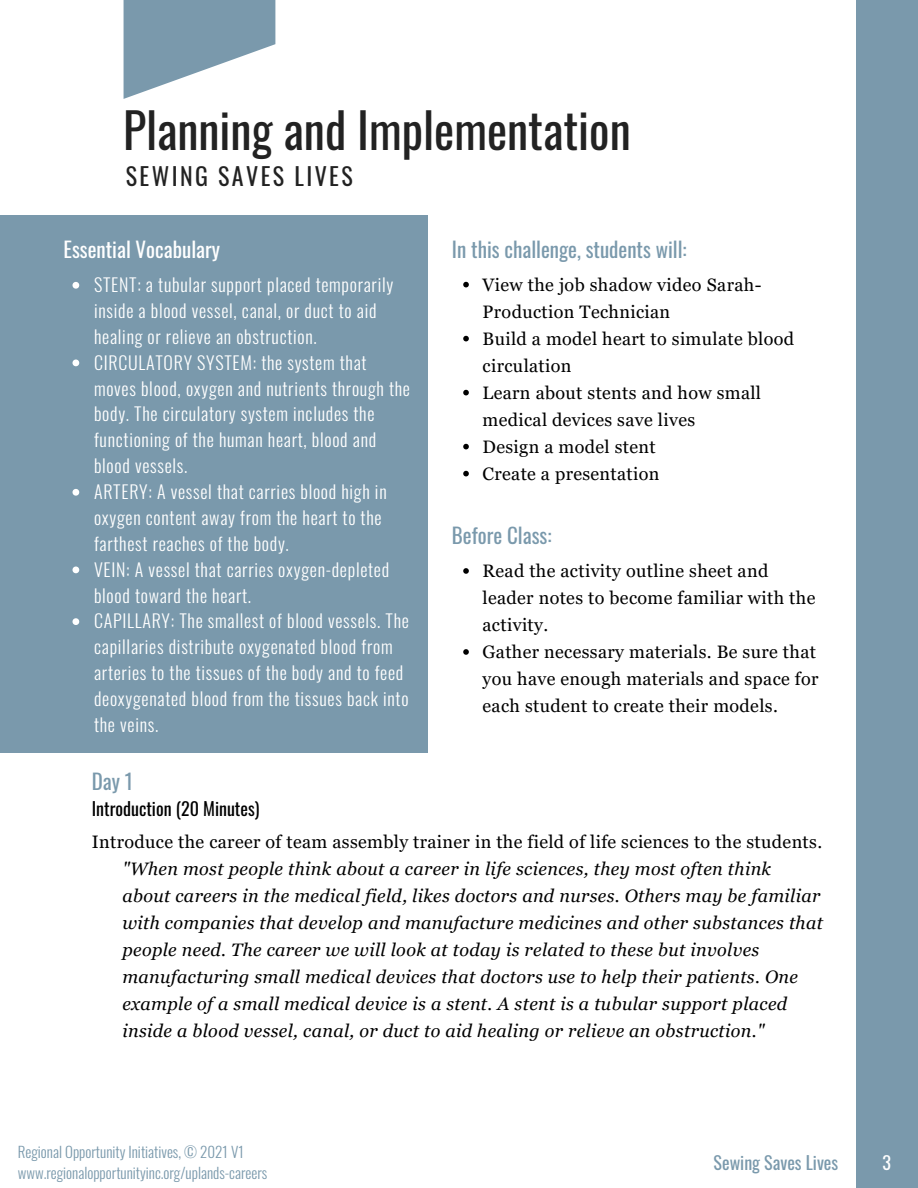
<style>
.page{position:relative;width:918px;height:1188px;background:#fff}
.page>*{position:absolute;margin:0;border:0;box-sizing:border-box;transform-origin:0 0}
.t1{font:48px "Oswald";color:#222}
.t2{font:24px "Oswald";letter-spacing:.1em;color:#222}
.t3{font:21px "Oswald";color:#7a99ac}
.t4{font:21px "Oswald";color:#fff}
.t5{font:300 18px/25.8px "Oswald";letter-spacing:.04em;color:#fff}
.t6{font:italic 18px/27px "Georgia Pro";letter-spacing:.02em;color:#000}
.t7{font:18px/27px "Georgia Pro";letter-spacing:.02em;color:#000}
.t8{font:18px "Oswald";color:#000}
.t9{font:18px "Oswald";color:#7a99ac}
.t10{font:18px "Oswald";color:#fff}
.t11{font:300 15px/20.2px "Oswald";color:#7a99ac}
</style>
<div class="page">
<svg style="left:463px;top:568px;width:6px;height:6px"></svg>
<svg style="left:463px;top:649px;width:6px;height:6px"></svg>
<div style="left:856px;top:0;width:62px;height:1188px;background:#7a99ac"></div>
<svg style="left:124px;top:0;width:151px;height:99px"></svg>
<div style="left:0;top:215px;width:428px;height:538px;background:#7a99ac"></div>
<svg style="left:73px;top:282px;width:6px;height:7px"></svg>
<svg style="left:73px;top:360px;width:6px;height:6px"></svg>
<svg style="left:73px;top:489px;width:6px;height:7px"></svg>
<svg style="left:73px;top:567px;width:6px;height:6px"></svg>
<svg style="left:73px;top:618px;width:6px;height:7px"></svg>
<svg style="left:463px;top:282px;width:6px;height:5px"></svg>
<svg style="left:463px;top:336px;width:6px;height:5px"></svg>
<svg style="left:463px;top:390px;width:6px;height:5px"></svg>
<svg style="left:463px;top:444px;width:6px;height:5px"></svg>
<svg style="left:463px;top:471px;width:6px;height:5px"></svg>
<p class="t1" style="left:123px;top:87px;width:509px">Planning and Implementation</p>
<p class="t2" style="left:126px;top:155px;width:228px">SEWING SAVES LIVES</p>
<p class="t4" style="left:64px;top:231px;width:158px">Essential Vocabulary</p>
<p class="t5" style="left:94px;top:270px;width:301px">STENT: a tubular support placed temporarily inside a blood vessel, canal, or duct to aid healing or relieve an obstruction.</p>
<p class="t5" style="left:94px;top:347px;width:318px">CIRCULATORY SYSTEM: the system that moves blood, oxygen and nutrients through the body. The circulatory system includes the functioning of the human heart, blood and blood vessels.</p>
<p class="t5" style="left:94px;top:477px;width:294px">ARTERY: A vessel that carries blood high in oxygen content away from the heart to the farthest reaches of the body.</p>
<p class="t5" style="left:94px;top:554px;width:297px">VEIN: A vessel that carries oxygen-depleted blood toward the heart.</p>
<p class="t5" style="left:94px;top:606px;width:316px">CAPILLARY: The smallest of blood vessels. The capillaries distribute oxygenated blood from arteries to the tissues of the body and to feed deoxygenated blood from the tissues back into the veins.</p>
<p class="t3" style="left:452px;top:231px;width:236px">In this challenge, students will:</p>
<p class="t7" style="left:483px;top:271px;width:280px">View the job shadow video Sarah-<br>Production Technician</p>
<p class="t7" style="left:483px;top:325px;width:313px">Build a model heart to simulate blood circulation</p>
<p class="t7" style="left:483px;top:379px;width:280px">Learn about stents and how small medical devices save lives</p>
<p class="t7" style="left:483px;top:433px;width:175px">Design a model stent</p>
<p class="t7" style="left:483px;top:460px;width:178px">Create a presentation</p>
<p class="t3" style="left:452px;top:517px;width:101px">Before Class:</p>
<p class="t7" style="left:483px;top:557px;width:334px">Read the activity outline sheet and leader notes to become familiar with the activity.</p>
<p class="t7" style="left:483px;top:638px;width:338px">Gather necessary materials. Be sure that you have enough materials and space for each student to create their models.</p>
<p class="t3" style="left:92px;top:763px;width:43px">Day 1</p>
<p class="t8" style="left:92px;top:793px;width:169px">Introduction (20 Minutes)</p>
<p class="t7" style="left:92px;top:828px;width:732px">Introduce the career of team assembly trainer in the field of life sciences to the students.</p>
<p class="t6" style="left:122px;top:855px;width:702px">"When most people think about a career in life sciences, they most often think about careers in the medical field, likes doctors and nurses. Others may be familiar with companies that develop and manufacture medicines and other substances that people need. The career we will look at today is related to these but involves manufacturing small medical devices that doctors use to help their patients. One example of a small medical device is a stent. A stent is a tubular support placed inside a blood vessel, canal, or duct to aid healing or relieve an obstruction."</p>
<p class="t11" style="left:18px;top:1140px;width:251px">Regional Opportunity Initiatives, © 2021 V1 www.regionalopportunityinc.org/uplands-careers</p>
<p class="t9" style="left:714px;top:1147px;width:126px">Sewing Saves Lives</p>
<p class="t10" style="left:883px;top:1147px;width:10px">3</p>
</div>
